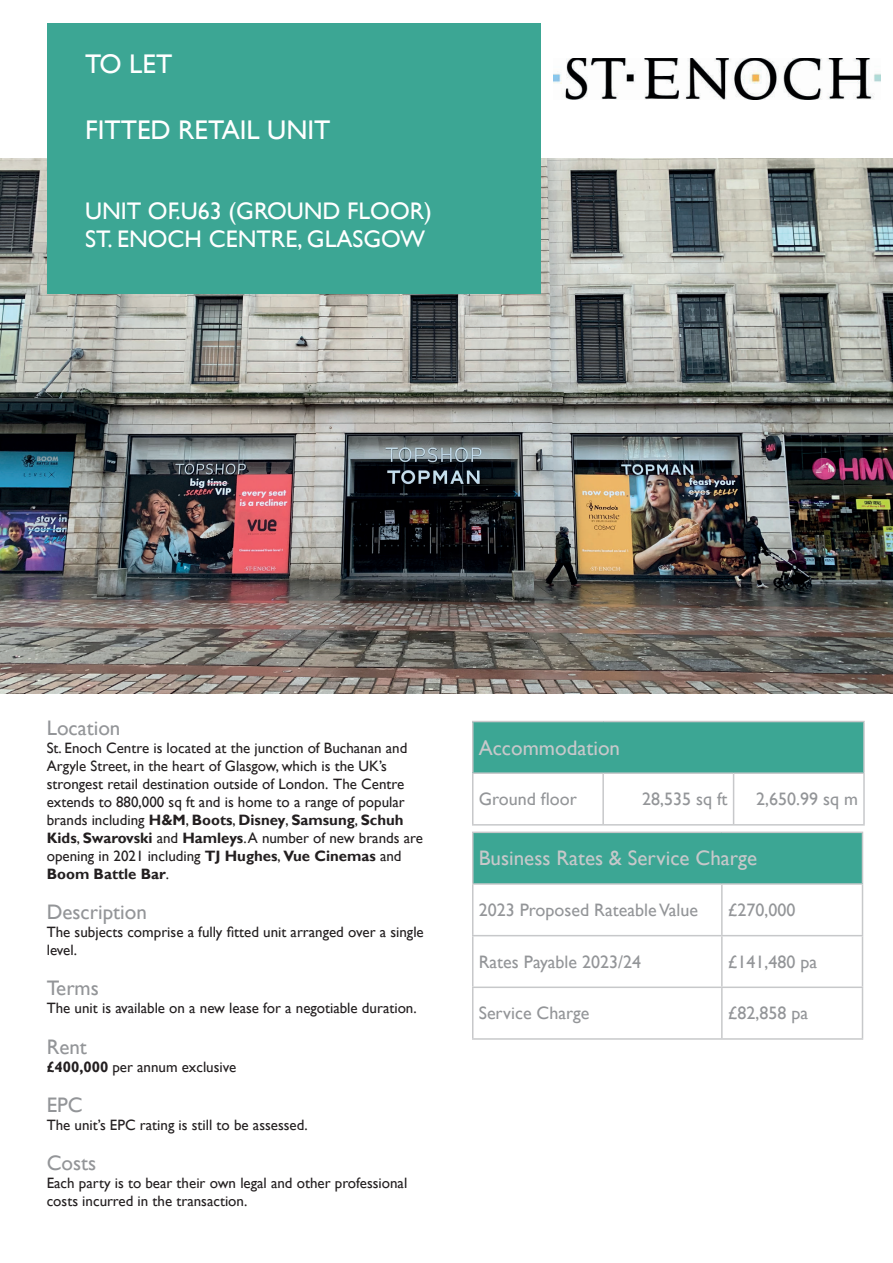
<style>
.page{position:relative;width:893px;height:1263px;background:#fff}
.page>*{position:absolute;margin:0;border:0;box-sizing:border-box;transform-origin:0 0}
.t1{font:27px "Gill Sans";color:#fff}
.t2{font:24px/28.5px "Gill Sans";color:#fff}
.t3{font:21px "Gill Sans";color:#c7c8ca}
.t4{font:21px "Gill Sans";color:#939598}
.t5{font:18px "Gill Sans";color:#939598}
.t6{font:15px/18px "Gill Sans";color:#231f20}
.s1{font-weight:700}
</style>
<div class="page">
<img style="left:0;top:158px;width:893px;height:535px">
<div style="left:47px;top:23px;width:493px;height:270px;background:#3ca694"></div>
<img style="left:554px;top:58px;width:326px;height:41px">
<div style="left:473px;top:722px;width:391px;height:51px;background:#3ca694"></div>
<hr style="left:472px;top:721px;width:131px;height:1px;background:#c7c8ca">
<hr style="left:472px;top:722px;width:1px;height:50px;background:#c7c8ca">
<hr style="left:603px;top:721px;width:262px;height:1px;background:#c7c8ca">
<hr style="left:863px;top:722px;width:2px;height:50px;background:#c7c8ca">
<hr style="left:472px;top:772px;width:131px;height:2px;background:#c7c8ca">
<hr style="left:472px;top:774px;width:1px;height:50px;background:#c7c8ca">
<hr style="left:603px;top:772px;width:130px;height:2px;background:#c7c8ca">
<hr style="left:602px;top:774px;width:2px;height:50px;background:#c7c8ca">
<hr style="left:733px;top:772px;width:132px;height:2px;background:#c7c8ca">
<hr style="left:733px;top:774px;width:1px;height:50px;background:#c7c8ca">
<hr style="left:863px;top:774px;width:2px;height:50px;background:#c7c8ca">
<hr style="left:472px;top:824px;width:393px;height:2px;background:#c7c8ca">
<div style="left:473px;top:832px;width:389px;height:52px;background:#3ca694"></div>
<hr style="left:472px;top:832px;width:250px;height:1px;background:#c7c8ca">
<hr style="left:472px;top:833px;width:1px;height:50px;background:#c7c8ca">
<hr style="left:722px;top:832px;width:141px;height:1px;background:#c7c8ca">
<hr style="left:862px;top:833px;width:1px;height:50px;background:#c7c8ca">
<hr style="left:472px;top:883px;width:250px;height:2px;background:#c7c8ca">
<hr style="left:472px;top:885px;width:1px;height:50px;background:#c7c8ca">
<hr style="left:722px;top:883px;width:141px;height:2px;background:#c7c8ca">
<hr style="left:721px;top:885px;width:1px;height:50px;background:#c7c8ca">
<hr style="left:862px;top:885px;width:1px;height:50px;background:#c7c8ca">
<hr style="left:472px;top:935px;width:250px;height:1px;background:#c7c8ca">
<hr style="left:472px;top:936px;width:1px;height:51px;background:#c7c8ca">
<hr style="left:722px;top:935px;width:141px;height:1px;background:#c7c8ca">
<hr style="left:721px;top:936px;width:1px;height:51px;background:#c7c8ca">
<hr style="left:862px;top:936px;width:1px;height:51px;background:#c7c8ca">
<hr style="left:472px;top:987px;width:250px;height:1px;background:#c7c8ca">
<hr style="left:472px;top:988px;width:1px;height:50px;background:#c7c8ca">
<hr style="left:722px;top:987px;width:141px;height:1px;background:#c7c8ca">
<hr style="left:721px;top:988px;width:1px;height:50px;background:#c7c8ca">
<hr style="left:862px;top:988px;width:1px;height:50px;background:#c7c8ca">
<hr style="left:472px;top:1038px;width:391px;height:2px;background:#c7c8ca">
<h1 class="t1" style="left:85px;top:48px;width:89px">TO LET</h1>
<h1 class="t1" style="left:85px;top:114px;width:247px">FITTED RETAIL UNIT</h1>
<h2 class="t2" style="left:85px;top:196px;width:348px">UNIT OF.U63 (GROUND FLOOR)<br>ST. ENOCH CENTRE, GLASGOW</h2>
<h3 class="t4" style="left:47px;top:716px;width:75px">Location</h3>
<p class="t6" style="left:47px;top:739px;width:378px">St. Enoch Centre is located at the junction of Buchanan and Argyle Street, in the heart of Glasgow, which is the UK’s strongest retail destination outside of London. The Centre extends to 880,000 sq ft and is home to a range of popular brands including <span class="s1">H&amp;M</span>, <span class="s1">Boots</span>, <span class="s1">Disney</span>, <span class="s1">Samsung</span>, <span class="s1">Schuh Kids</span>, <span class="s1">Swarovski</span> and <span class="s1">Hamleys</span>. A number of new brands are opening in 2021 including <span class="s1">TJ Hughes</span>, <span class="s1">Vue Cinemas</span> and <span class="s1">Boom Battle Bar</span>.</p>
<h3 class="t4" style="left:47px;top:900px;width:102px">Description</h3>
<p class="t6" style="left:47px;top:923px;width:379px">The subjects comprise a fully fitted unit arranged over a single level.</p>
<h3 class="t4" style="left:47px;top:976px;width:54px">Terms</h3>
<p class="t6" style="left:47px;top:999px;width:371px">The unit is available on a new lease for a negotiable duration.</p>
<h3 class="t4" style="left:47px;top:1034px;width:42px">Rent</h3>
<p class="t6" style="left:47px;top:1057px;width:191px"><span class="s1">£400,000</span> per annum exclusive</p>
<h3 class="t4" style="left:47px;top:1092px;width:38px">EPC</h3>
<p class="t6" style="left:47px;top:1115px;width:262px">The unit’s EPC rating is still to be assessed.</p>
<h3 class="t4" style="left:47px;top:1150px;width:51px">Costs</h3>
<p class="t6" style="left:47px;top:1173px;width:362px">Each party is to bear their own legal and other professional costs incurred in the transaction.</p>
<h3 class="t3" style="left:479px;top:735px;width:143px">Accommodation</h3>
<p class="t5" style="left:479px;top:789px;width:100px">Ground floor</p>
<p class="t5" style="left:642px;top:789px;width:87px">28,535 sq ft</p>
<p class="t5" style="left:756px;top:789px;width:103px">2,650.99 sq m</p>
<h3 class="t3" style="left:479px;top:846px;width:280px">Business Rates &amp; Service Charge</h3>
<p class="t5" style="left:479px;top:899px;width:221px">2023 Proposed Rateable Value</p>
<p class="t5" style="left:728px;top:899px;width:69px">£270,000</p>
<p class="t5" style="left:479px;top:951px;width:164px">Rates Payable 2023/24</p>
<p class="t5" style="left:728px;top:951px;width:91px">£141,480 pa</p>
<p class="t5" style="left:479px;top:1003px;width:112px">Service Charge</p>
<p class="t5" style="left:728px;top:1003px;width:82px">£82,858 pa</p>
</div>
